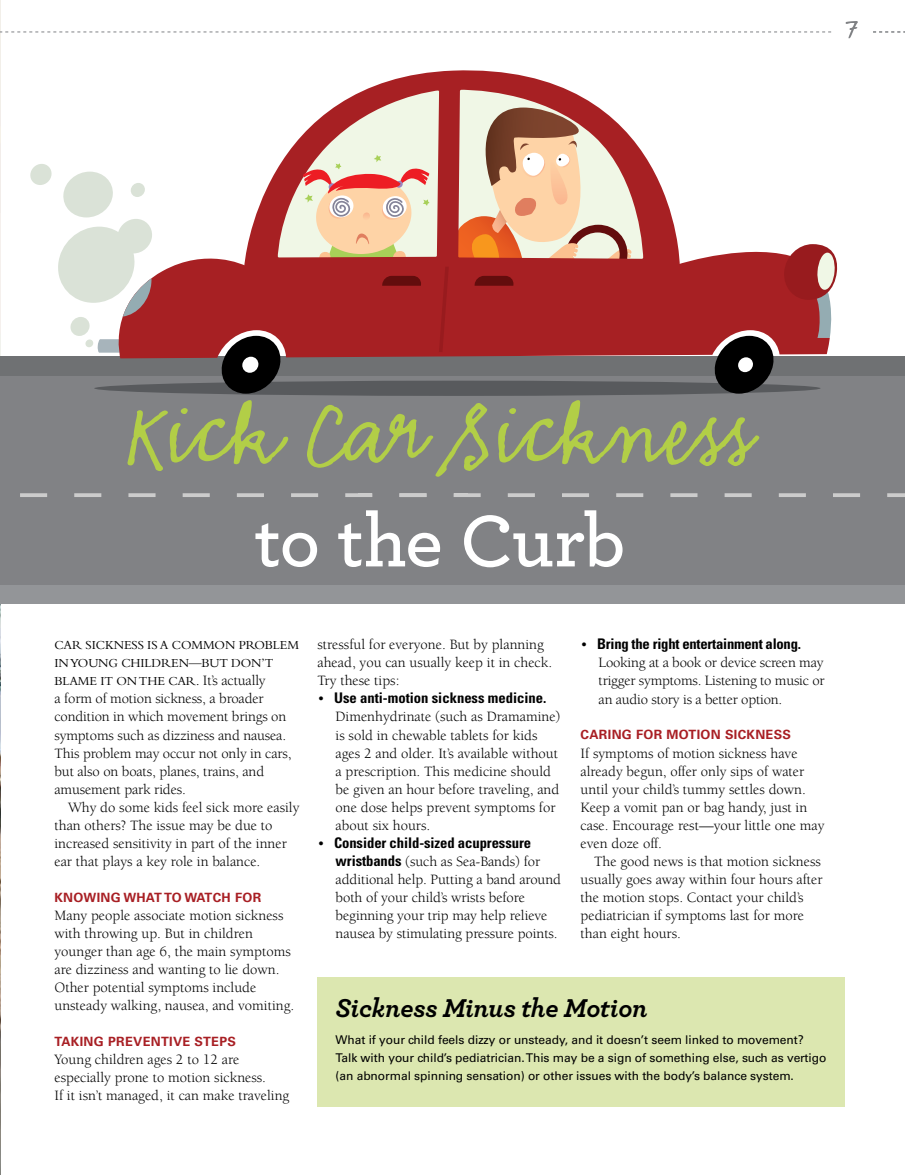
<style>
.page{position:relative;width:905px;height:1175px;background:#fff}
.page>*{position:absolute;margin:0;border:0;box-sizing:border-box;transform-origin:0 0}
.t1{font:97.65px "Emmascript MVB Std";color:#b2ce47}
.t2{font:600 76.65px "Archer";letter-spacing:-.02em;color:#fff}
.t3{font:italic 700 27px "Archer";letter-spacing:-.01em;color:#000}
.t4{font:27px "GFY Ralston";color:#636466}
.t5{font:14.7px/18px "Berkeley Std";color:#000}
.t6{font:700 condensed 14.7px "Univers LT Std";letter-spacing:-.005em;color:#000}
.t7{font:12.75px/18px "Bembo Std";letter-spacing:-.01em;color:#000}
.t8{font:700 12.75px "Univers LT Std";letter-spacing:.025em;color:#a81f24}
.t9{font:12px/18px "Univers LT Std";letter-spacing:-.005em;color:#000}
.s1{font-family:"Berkeley Std";font-size:14.7px}
.s2{font-family:"Berkeley Std";font-weight:400;font-stretch:normal}
.s3{font-family:"Univers LT Std";font-weight:700;font-stretch:condensed}
</style>
<div class="page">
<hr style="left:0;top:0;width:1px;height:1174px;background:#f2efe9">
<img style="left:0;top:603px;width:1px;height:571px">
<div style="left:0;top:366px;width:904px;height:219px;background:#818285"></div>
<div style="left:0;top:584px;width:904px;height:19px;background:#939598"></div>
<div style="left:0;top:356px;width:904px;height:19px;background:#6f7173"></div>
<svg style="left:345px;top:493px;width:13px;height:4px"></svg>
<svg style="left:291px;top:493px;width:27px;height:4px"></svg>
<svg style="left:237px;top:493px;width:27px;height:4px"></svg>
<svg style="left:183px;top:493px;width:27px;height:4px"></svg>
<svg style="left:128px;top:493px;width:27px;height:4px"></svg>
<svg style="left:74px;top:493px;width:27px;height:4px"></svg>
<svg style="left:20px;top:493px;width:27px;height:4px"></svg>
<hr style="left:358px;top:493px;width:14px;height:4px;background:#ccc">
<svg style="left:887px;top:493px;width:17px;height:4px"></svg>
<svg style="left:833px;top:493px;width:27px;height:4px"></svg>
<svg style="left:778px;top:493px;width:27px;height:4px"></svg>
<svg style="left:724px;top:493px;width:27px;height:4px"></svg>
<svg style="left:670px;top:493px;width:27px;height:4px"></svg>
<svg style="left:616px;top:493px;width:27px;height:4px"></svg>
<svg style="left:562px;top:493px;width:27px;height:4px"></svg>
<svg style="left:508px;top:493px;width:27px;height:4px"></svg>
<hr style="left:453px;top:493px;width:27px;height:4px;background:#ccc">
<hr style="left:399px;top:493px;width:27px;height:4px;background:#ccc">
<div style="left:317px;top:977px;width:528px;height:129px;background:#dce7b0"></div>
<svg style="left:333px;top:70px;width:266px;height:38px;fill:#a72225"></svg>
<svg style="left:30px;top:108px;width:808px;height:288px"></svg>
<svg style="left:0;top:32px;width:831px;height:1px"></svg>
<svg style="left:873px;top:32px;width:31px;height:1px"></svg>
<h3 class="t4" style="left:846px;top:12px;width:14px">7</h3>
<h1 class="t1" style="left:127px;top:379px;width:628px">Kick Car Sickness</h1>
<h2 class="t2" style="left:254px;top:483px;width:372px">to the Curb</h2>
<p class="t7" style="left:54px;top:636px;width:246px">CAR SICKNESS IS A COMMON PROBLEM<br>IN YOUNG CHILDREN—BUT DON’T<br>BLAME IT ON THE CAR. <span class="s1">It’s actually</span></p>
<p class="t5" style="left:54px;top:690px;width:238px">a form of motion sickness, a broader condition in which movement brings on symptoms such as dizziness and nausea.<br>This problem may occur not only in cars, but also on boats, planes, trains, and amusement park rides.</p>
<p class="t5" style="left:54px;top:798px;width:246px;text-indent:14px">Why do some kids feel sick more easily than others? The issue may be due to increased sensitivity in part of the inner ear that plays a key role in balance.</p>
<p class="t8" style="left:54px;top:889px;width:208px">KNOWING WHAT TO WATCH FOR</p>
<p class="t5" style="left:54px;top:906px;width:241px">Many people associate motion sickness with throwing up. But in children younger than age 6, the main symptoms are dizziness and wanting to lie down.<br>Other potential symptoms include unsteady walking, nausea, and vomiting.</p>
<p class="t8" style="left:54px;top:1034px;width:183px">TAKING PREVENTIVE STEPS</p>
<p class="t5" style="left:54px;top:1050px;width:236px">Young children ages 2 to 12 are especially prone to motion sickness.<br>If it isn’t managed, it can make traveling</p>
<p class="t5" style="left:317px;top:636px;width:236px">stressful for everyone. But by planning ahead, you can usually keep it in check.<br>Try these tips:</p>
<p class="t6" style="left:317px;top:689px;width:230px"><span class="s2">•</span> Use anti-motion sickness medicine.</p>
<p class="t5" style="left:335px;top:708px;width:226px">Dimenhydrinate (such as Dramamine) is sold in chewable tablets for kids ages 2 and older. It’s available without a prescription. This medicine should be given an hour before traveling, and one dose helps prevent symptoms for about six hours.</p>
<p class="t6" style="left:317px;top:833px;width:215px"><span class="s2">•</span> Consider child-sized acupressure</p>
<p class="t5" style="left:335px;top:852px;width:227px"><span class="s3">wristbands</span> (such as Sea-Bands) for additional help. Putting a band around both of your child’s wrists before beginning your trip may help relieve nausea by stimulating pressure points.</p>
<p class="t6" style="left:580px;top:635px;width:222px"><span class="s2">•</span> Bring the right entertainment along.</p>
<p class="t5" style="left:598px;top:654px;width:227px;text-align:justify">Looking at a book or device screen may trigger symptoms. Listening to music or an audio story is a better option.</p>
<p class="t8" style="left:580px;top:727px;width:212px">CARING FOR MOTION SICKNESS</p>
<p class="t5" style="left:580px;top:744px;width:245px">If symptoms of motion sickness have already begun, offer only sips of water until your child’s tummy settles down.<br>Keep a vomit pan or bag handy, just in case. Encourage rest—your little one may even doze off.</p>
<p class="t5" style="left:580px;top:852px;width:243px;text-indent:14px">The good news is that motion sickness usually goes away within four hours after the motion stops. Contact your child’s pediatrician if symptoms last for more than eight hours.</p>
<h3 class="t3" style="left:335px;top:986px;width:313px">Sickness Minus the Motion</h3>
<p class="t9" style="left:335px;top:1030px;width:492px">What if your child feels dizzy or unsteady, and it doesn’t seem linked to movement?<br>Talk with your child’s pediatrician. This may be a sign of something else, such as vertigo (an abnormal spinning sensation) or other issues with the body’s balance system.</p>
</div>
